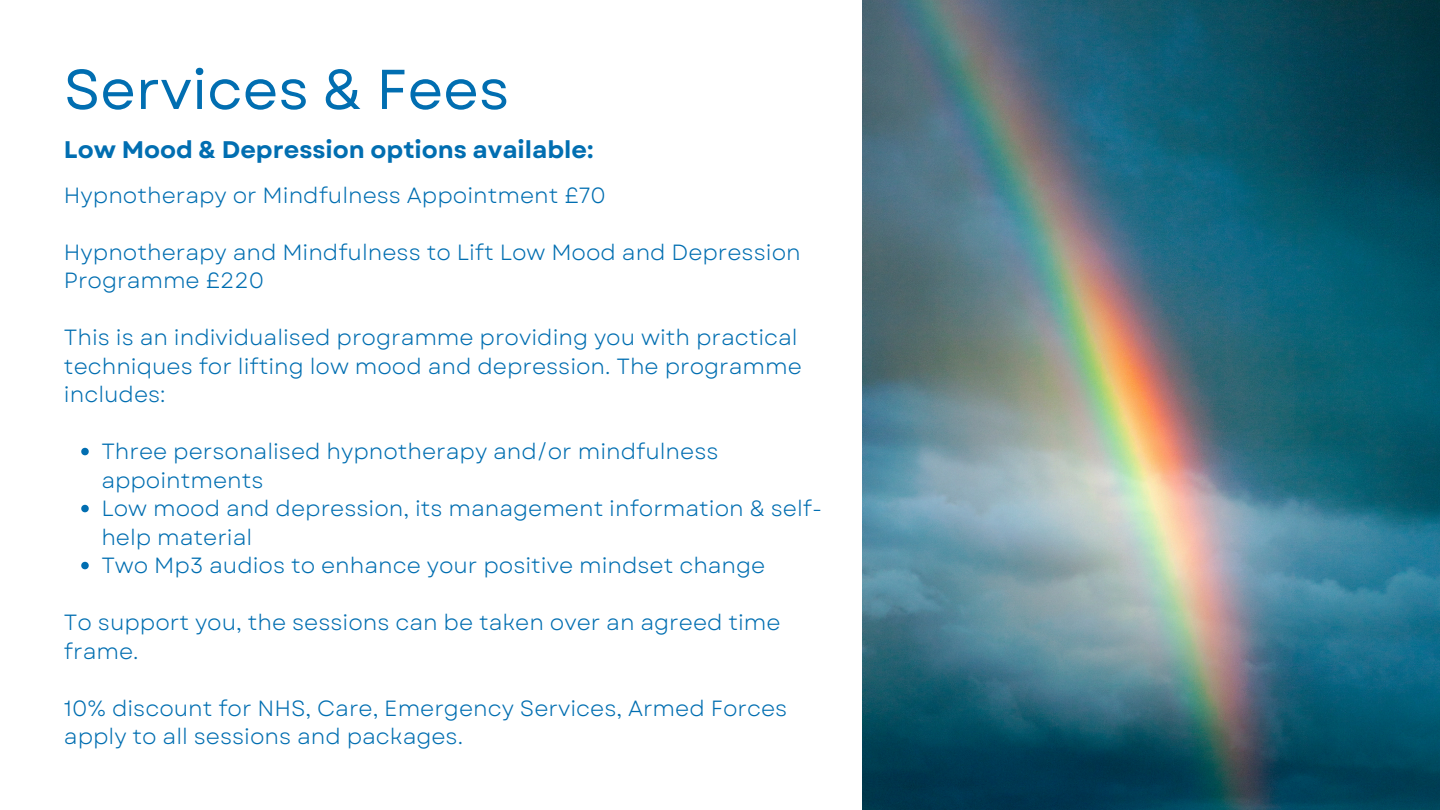
<style>
.page{position:relative;width:1440px;height:810px;background:#fff}
.page>*{position:absolute;margin:0;border:0;box-sizing:border-box;transform-origin:0 0}
.t1{font:56px "Garet";color:#016eb1}
.t2{font:700 24px "Garet";color:#016eb1}
.t3{font:22px/28.5px "Garet";color:#016eb1}
</style>
<div class="page">
<img style="left:863px;top:0;width:577px;height:810px">
<svg style="left:81px;top:448px;width:8px;height:7px"></svg>
<svg style="left:81px;top:505px;width:8px;height:7px"></svg>
<svg style="left:81px;top:562px;width:8px;height:7px"></svg>
<h2 class="t1" style="left:64px;top:49px;width:447px">Services &amp; Fees</h2>
<p class="t2" style="left:64px;top:132px;width:531px">Low Mood &amp; Depression options available:</p>
<p class="t3" style="left:64px;top:181px;width:543px">Hypnotherapy or Mindfulness Appointment £70</p>
<p class="t3" style="left:64px;top:238px;width:738px">Hypnotherapy and Mindfulness to Lift Low Mood and Depression<br>Programme £220</p>
<p class="t3" style="left:64px;top:323px;width:739px">This is an individualised programme providing you with practical techniques for lifting low mood and depression. The programme includes:</p>
<p class="t3" style="left:101px;top:437px;width:619px">Three personalised hypnotherapy and/or mindfulness appointments</p>
<p class="t3" style="left:101px;top:494px;width:722px">Low mood and depression, its management information &amp; self&shy;help material</p>
<p class="t3" style="left:101px;top:551px;width:666px">Two Mp3 audios to enhance your positive mindset change</p>
<p class="t3" style="left:64px;top:608px;width:718px">To support you, the sessions can be taken over an agreed time frame.</p>
<p class="t3" style="left:64px;top:694px;width:725px">10% discount for NHS, Care, Emergency Services, Armed Forces apply to all sessions and packages.</p>
</div>
